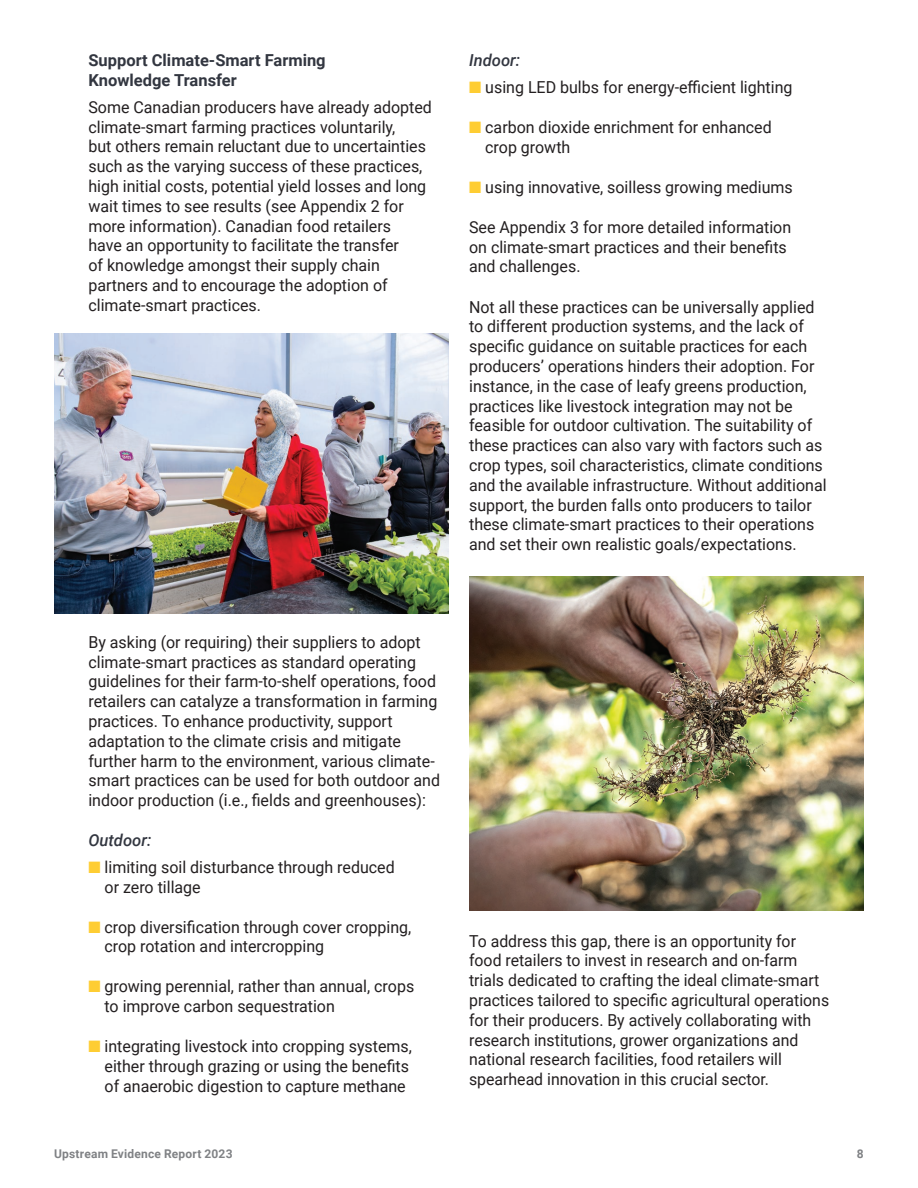
<style>
.page{position:relative;width:918px;height:1188px;background:#fff}
.page>*{position:absolute;margin:0;border:0;box-sizing:border-box;transform-origin:0 0}
.t1{font:16.5px/19.8px "Roboto";color:#231f20}
.t2{font:16.5px/19.8px "Roboto";color:#231f20;scale:.96 1}
.t3{font:700 16.5px/19.8px "Roboto";color:#323640}
.t4{font:italic 500 16.5px "Roboto";color:#323640}
.t5{font:700 12px "Roboto";letter-spacing:.02em;color:#808285}
.s1{color:#fecd33}
</style>
<div class="page">
<img style="left:54px;top:334px;width:395px;height:280px">
<img style="left:469px;top:576px;width:395px;height:334px">
<p class="t3" style="left:88px;top:50px;width:239px">Support Climate-Smart Farming<br>Knowledge Transfer</p>
<p class="t1" style="left:88px;top:96px;width:345px">Some Canadian producers have already adopted climate-smart farming practices voluntarily,<br>but others remain reluctant due to uncertainties such as the varying success of these practices, high initial costs, potential yield losses and long wait times to see results (see Appendix 2 for more information). Canadian food retailers<br>have an opportunity to facilitate the transfer<br>of knowledge amongst their supply chain partners and to encourage the adoption of climate-smart practices.</p>
<p class="t4" style="left:469px;top:49px;width:53px">Indoor:</p>
<p class="t1" style="left:469px;top:77px;width:325px"><span class="s1">■</span> using LED bulbs for energy-efficient lighting</p>
<p class="t1" style="left:485px;top:117px;width:288px;text-indent:-16px"><span class="s1">■</span> carbon dioxide enrichment for enhanced crop growth</p>
<p class="t1" style="left:469px;top:176px;width:325px"><span class="s1">■</span> using innovative, soilless growing mediums</p>
<p class="t1" style="left:469px;top:216px;width:324px">See Appendix 3 for more detailed information on climate-smart practices and their benefits and challenges.</p>
<p class="t1" style="left:469px;top:296px;width:359px">Not all these practices can be universally applied to different production systems, and the lack of specific guidance on suitable practices for each producers’ operations hinders their adoption. For instance, in the case of leafy greens production, practices like livestock integration may not be feasible for outdoor cultivation. The suitability of these practices can also vary with factors such as crop types, soil characteristics, climate conditions and the available infrastructure. Without additional support, the burden falls onto producers to tailor these climate-smart practices to their operations and set their own realistic goals/expectations.</p>
<p class="t1" style="left:88px;top:631px;width:353px">By asking (or requiring) their suppliers to adopt climate-smart practices as standard operating guidelines for their farm-to-shelf operations, food retailers can catalyze a transformation in farming practices. To enhance productivity, support adaptation to the climate crisis and mitigate further harm to the environment, various climate&shy;smart practices can be used for both outdoor and indoor production (i.e., fields and greenhouses):</p>
<p class="t4" style="left:88px;top:829px;width:65px">Outdoor:</p>
<p class="t1" style="left:105px;top:856px;width:292px;text-indent:-16px"><span class="s1">■</span> limiting soil disturbance through reduced or zero tillage</p>
<p class="t1" style="left:105px;top:916px;width:308px;text-indent:-16px"><span class="s1">■</span> crop diversification through cover cropping, crop rotation and intercropping</p>
<p class="t1" style="left:105px;top:976px;width:311px;text-indent:-16px"><span class="s1">■</span> growing perennial, rather than annual, crops to improve carbon sequestration</p>
<p class="t1" style="left:105px;top:1036px;width:309px;text-indent:-16px"><span class="s1">■</span> integrating livestock into cropping systems, either through grazing or using the benefits of anaerobic digestion to capture methane</p>
<p class="t2" style="left:469px;top:930px;width:377px">To address this gap, there is an opportunity for food retailers to invest in research and on-farm trials dedicated to crafting the ideal climate-smart practices tailored to specific agricultural operations for their producers. By actively collaborating with research institutions, grower organizations and national research facilities, food retailers will spearhead innovation in this crucial sector.</p>
<p class="t5" style="left:54px;top:1145px;width:180px">Upstream Evidence Report 2023</p>
<p class="t5" style="left:857px;top:1145px;width:8px">8</p>
</div>
